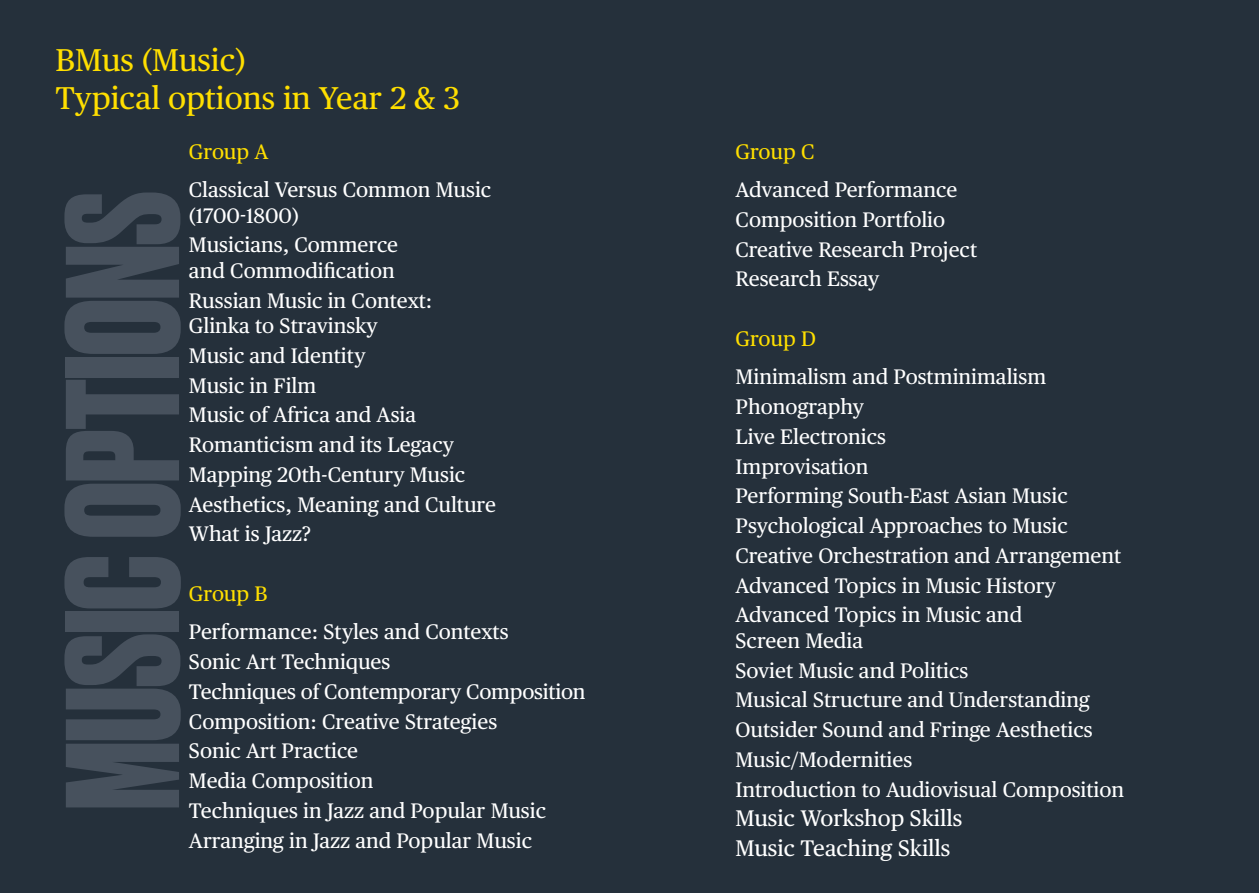
<style>
.page{position:relative;width:1259px;height:893px;background:#25303b}
.page>*{position:absolute;margin:0;border:0;box-sizing:border-box;transform-origin:0 0}
.t1{font:700 152.1px "Druk";letter-spacing:-.01em;color:#47515d}
.t2{font:31.5px/37.5px "Publico Text";color:#ffdf00}
.t3{font:22.5px/29.7px "Publico Text";color:#fff}
.t4{font:21px/29.7px "Publico Text";color:#fff}
.t5{font:21px "Publico Text";letter-spacing:-.005em;color:#ffdf00}
</style>
<div class="page">
<h2 class="t2" style="left:55px;top:40px;width:406px">BMus (Music)<br>Typical options in Year 2 &amp; 3</h2>
<h1 class="t1" style="left:19px;top:810px;width:620px;rotate:-90deg">MUSIC OPTIONS</h1>
<p class="t5" style="left:189px;top:136px;width:81px">Group A</p>
<p class="t4" style="left:189px;top:176px;width:304px;line-height:25.5px">Classical Versus Common Music (1700-1800)</p>
<p class="t4" style="left:189px;top:231px;width:211px;line-height:25.5px">Musicians, Commerce and Commodification</p>
<p class="t4" style="left:189px;top:286px;width:245px;line-height:25.5px">Russian Music in Context:<br>Glinka to Stravinsky</p>
<p class="t4" style="left:189px;top:339px;width:308px">Music and Identity<br>Music in Film<br>Music of Africa and Asia<br>Romanticism and its Legacy<br>Mapping 20th-Century Music<br>Aesthetics, Meaning and Culture<br>What is Jazz?</p>
<p class="t5" style="left:189px;top:578px;width:80px">Group B</p>
<p class="t4" style="left:189px;top:616px;width:398px">Performance: Styles and Contexts<br>Sonic Art Techniques<br>Techniques of Contemporary Composition<br>Composition: Creative Strategies<br>Sonic Art Practice<br>Media Composition<br>Techniques in Jazz and Popular Music<br>Arranging in Jazz and Popular Music</p>
<p class="t5" style="left:735px;top:136px;width:80px">Group C</p>
<p class="t4" style="left:735px;top:174px;width:243px">Advanced Performance<br>Composition Portfolio<br>Creative Research Project<br>Research Essay</p>
<p class="t5" style="left:735px;top:323px;width:82px">Group D</p>
<p class="t4" style="left:735px;top:361px;width:387px">Minimalism and Postminimalism<br>Phonography<br>Live Electronics<br>Improvisation<br>Performing South-East Asian Music<br>Psychological Approaches to Music<br>Creative Orchestration and Arrangement<br>Advanced Topics in Music History<br>Advanced Topics in Music and</p>
<p class="t4" style="left:735px;top:624px;width:390px">Screen Media<br>Soviet Music and Politics<br>Musical Structure and Understanding<br>Outsider Sound and Fringe Aesthetics<br>Music/Modernities<br>Introduction to Audiovisual Composition</p>
<p class="t3" style="left:735px;top:802px;width:228px">Music Workshop Skills<br>Music Teaching Skills</p>
</div>
